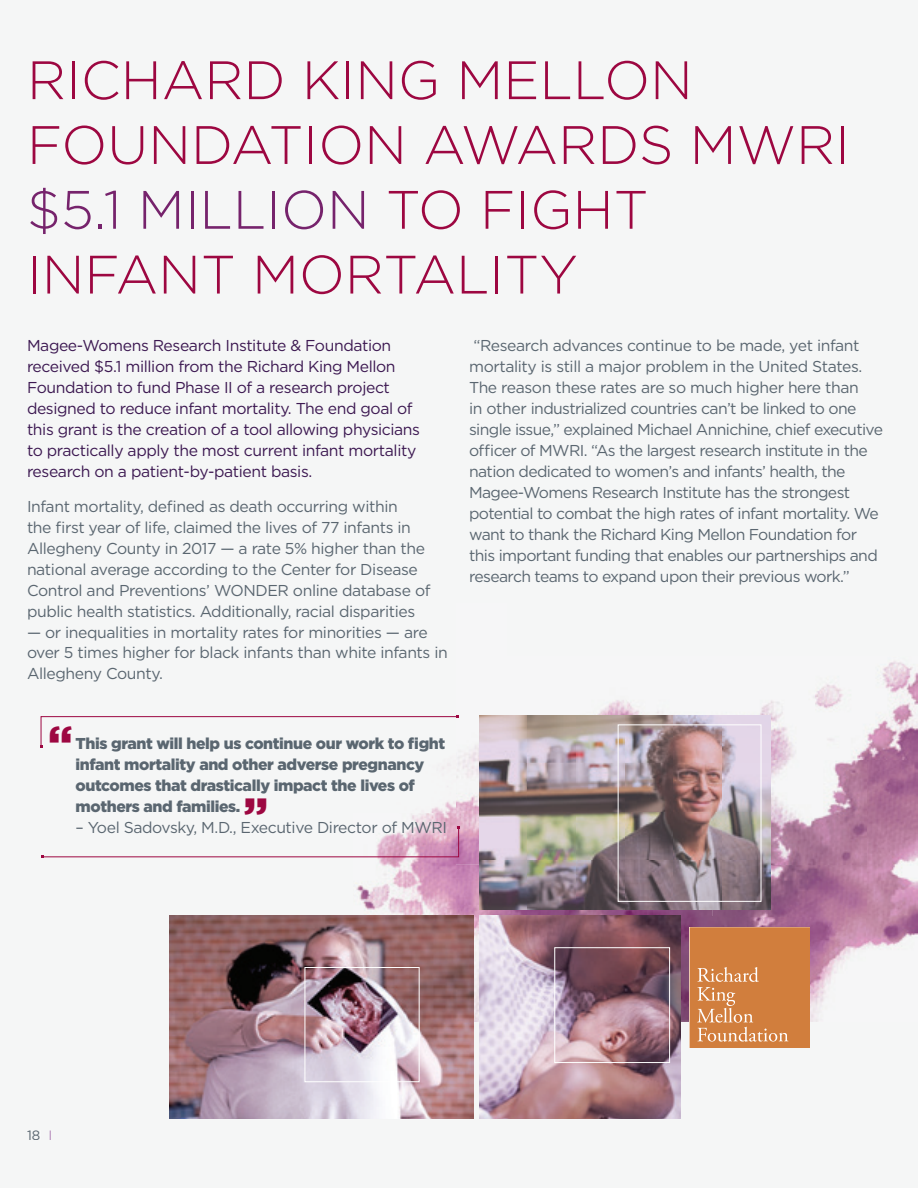
<style>
.page{position:relative;width:918px;height:1188px;background:#fff}
.page>*{position:absolute;margin:0;border:0;box-sizing:border-box;transform-origin:0 0}
.t1{font:300 54px/64.8px "Gotham";color:#9d0741}
.t2{font:900 45px "Gotham";color:#9d0741}
.t3{font:15.75px/21px "Gotham";letter-spacing:-.035em;color:#5a6670}
.t4{font:15.75px/21px "Gotham";letter-spacing:-.025em;color:#3c1851}
.t5{font:900 15.75px/21px "Gotham";letter-spacing:-.025em;color:#5a6670}
.t6{font:13.5px "Gotham";color:#5a6670}
.s1{color:#76236c}
.s2{color:#b88bbe}
</style>
<div class="page">
<div style="left:27px;top:1130px;width:13px;height:10px;background:#f5f6f6"></div>
<img style="left:474px;top:917px;width:393px;height:104px">
<img style="left:867px;top:760px;width:51px;height:190px">
<img style="left:353px;top:755px;width:103px;height:160px">
<img style="left:456px;top:865px;width:411px;height:52px">
<img style="left:456px;top:715px;width:24px;height:150px">
<img style="left:771px;top:760px;width:96px;height:105px">
<img style="left:582px;top:696px;width:123px;height:19px">
<img style="left:716px;top:656px;width:202px;height:104px">
<svg style="left:41px;top:826px;width:419px;height:32px"></svg>
<div style="left:40px;top:715px;width:419px;height:33px;background:#f5f6f6"></div>
<img style="left:480px;top:910px;width:243px;height:1px">
<img style="left:480px;top:715px;width:291px;height:195px">
<img style="left:169px;top:915px;width:305px;height:203px">
<img style="left:480px;top:915px;width:200px;height:203px">
<div style="left:618px;top:724px;width:143px;height:178px;border:1px solid #fff"></div>
<div style="left:554px;top:947px;width:116px;height:116px;border:1px solid #fff"></div>
<div style="left:305px;top:967px;width:115px;height:115px;border:1px solid #fff"></div>
<svg style="left:690px;top:927px;width:120px;height:121px;background:#d38649"></svg>
<h1 class="t1" style="left:27px;top:47px;width:824px">RICHARD KING MELLON<br>FOUNDATION AWARDS MWRI <span class="s1">$5.1 MILLION</span> TO FIGHT<br>INFANT MORTALITY</h1>
<p class="t4" style="left:27px;top:335px;width:395px">Magee-Womens Research Institute &amp; Foundation received $5.1 million from the Richard King Mellon Foundation to fund Phase II of a research project designed to reduce infant mortality. The end goal of this grant is the creation of a tool allowing physicians to practically apply the most current infant mortality research on a patient-by-patient basis.</p>
<p class="t3" style="left:27px;top:495px;width:405px">Infant mortality, defined as death occurring within<br>the first year of life, claimed the lives of 77 infants in Allegheny County in 2017 — a rate 5% higher than the national average according to the Center for Disease Control and Preventions’ WONDER online database of public health statistics. Additionally, racial disparities</p>
<p class="t3" style="left:27px;top:621px;width:422px">— or inequalities in mortality rates for minorities — are over 5 times higher for black infants than white infants in<br>Allegheny County.</p>
<h2 class="t2" style="left:48px;top:716px;width:26px">“</h2>
<p class="t5" style="left:76px;top:733px;width:371px">This grant will help us continue our work to fight infant mortality and other adverse pregnancy outcomes that drastically impact the lives of mothers and families.</p>
<p class="t3" style="left:76px;top:817px;width:373px">– Yoel Sadovsky, M.D., Executive Director of MWRI</p>
<h2 class="t2" style="left:268px;top:825px;width:26px;rotate:-180deg">“</h2>
<p class="t3" style="left:469px;top:335px;width:415px">“Research advances continue to be made, yet infant mortality is still a major problem in the United States.<br>The reason these rates are so much higher here than<br>in other industrialized countries can’t be linked to one single issue,” explained Michael Annichine, chief executive officer of MWRI. “As the largest research institute in the nation dedicated to women’s and infants’ health, the Magee-Womens Research Institute has the strongest potential to combat the high rates of infant mortality. We want to thank the Richard King Mellon Foundation for this important funding that enables our partnerships and research teams to expand upon their previous work.”</p>
<p class="t6" style="left:27px;top:1126px;width:27px">18 <span class="s2">I</span></p>
</div>
